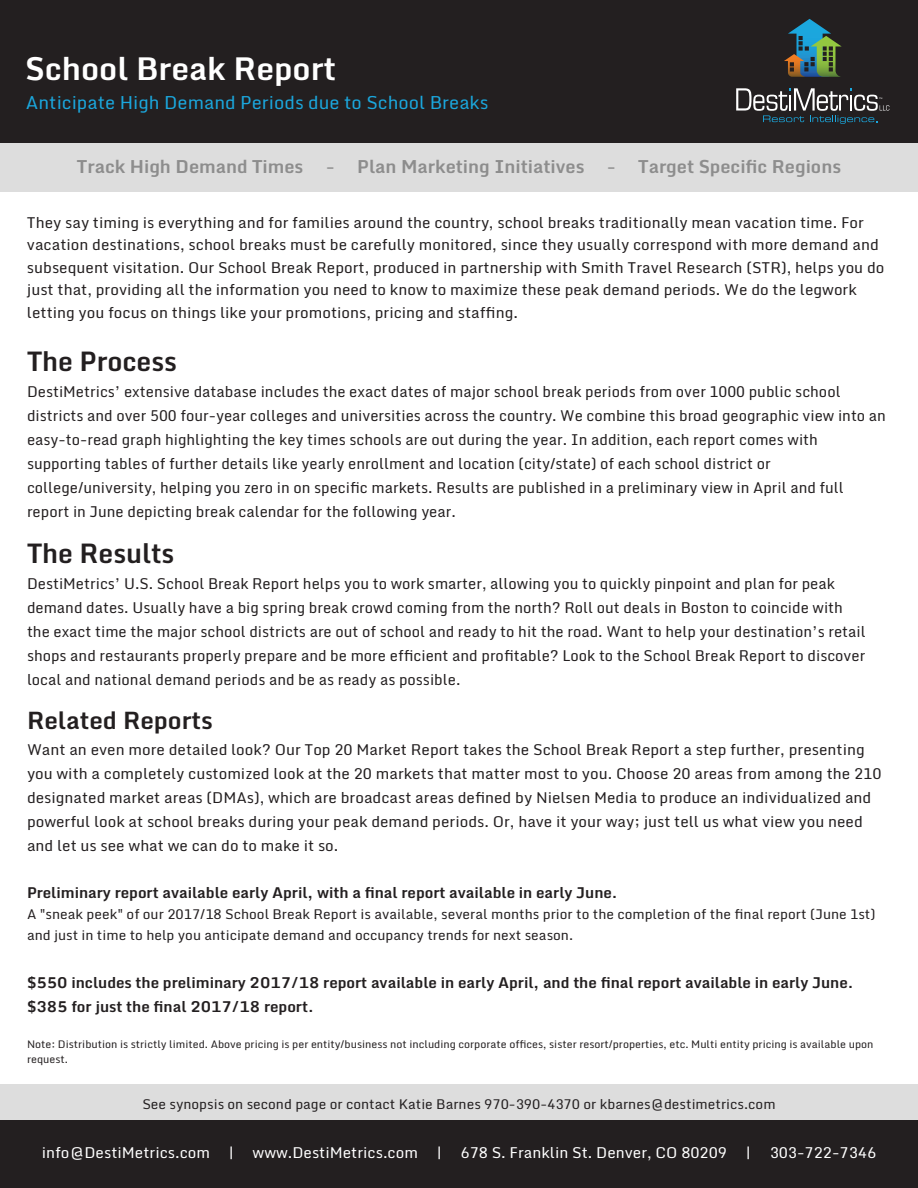
<style>
.page{position:relative;width:918px;height:1188px;background:#fff}
.page>*{position:absolute;margin:0;border:0;box-sizing:border-box;transform-origin:0 0}
.t1{font:700 31.5px "Monda";color:#fff}
.t2{font:700 27px "Monda";color:#231f20}
.t3{font:700 24px "Monda";color:#231f20}
.t4{font:700 18px "Monda";color:#8d8d8d}
.t5{font:18px "Monda";color:#1ba7dd}
.t6{font:15px/24px "Monda";color:#231f20}
.t7{font:700 15px/24px "Monda";color:#231f20}
.t8{font:15px "Monda";color:#fff}
.t9{font:13.5px/21px "Monda";color:#231f20}
.t10{font:10.5px/15px "Monda";color:#231f20}
</style>
<div class="page">
<div style="left:0;top:140px;width:918px;height:51px;background:#ddd"></div>
<div style="left:0;top:1084px;width:918px;height:40px;background:#ddd"></div>
<div style="left:0;top:0;width:918px;height:143px;background:#231f20"></div>
<div style="left:0;top:1120px;width:918px;height:68px;background:#231f20"></div>
<svg style="left:736px;top:88px;width:153px;height:36px"></svg>
<svg style="left:784px;top:19px;width:58px;height:58px"></svg>
<h1 class="t1" style="left:25px;top:42px;width:312px">School Break Report</h1>
<p class="t5" style="left:26px;top:91px;width:464px">Anticipate High Demand Periods due to School Breaks</p>
<p class="t4" style="left:77px;top:152px;width:228px">Track High Demand Times</p>
<p class="t4" style="left:326px;top:152px;width:260px">- Plan Marketing Initiatives</p>
<p class="t4" style="left:607px;top:152px;width:235px">- Target Specific Regions</p>
<p class="t6" style="left:27px;top:212px;width:859px;line-height:22.5px">They say timing is everything and for families around the country, school breaks traditionally mean vacation time. For vacation destinations, school breaks must be carefully monitored, since they usually correspond with more demand and subsequent visitation. Our School Break Report, produced in partnership with Smith Travel Research (STR), helps you do just that, providing all the information you need to know to maximize these peak demand periods. We do the legwork letting you focus on things like your promotions, pricing and staffing.</p>
<h2 class="t2" style="left:27px;top:338px;width:151px">The Process</h2>
<p class="t6" style="left:27px;top:380px;width:861px">DestiMetrics’ extensive database includes the exact dates of major school break periods from over 1000 public school districts and over 500 four-year colleges and universities across the country. We combine this broad geographic view into an easy-to-read graph highlighting the key times schools are out during the year. In addition, each report comes with supporting tables of further details like yearly enrollment and location (city/state) of each school district or college/university, helping you zero in on specific markets. Results are published in a preliminary view in April and full report in June depicting break calendar for the following year.</p>
<h2 class="t2" style="left:27px;top:530px;width:149px">The Results</h2>
<p class="t6" style="left:27px;top:572px;width:840px">DestiMetrics’ U.S. School Break Report helps you to work smarter, allowing you to quickly pinpoint and plan for peak demand dates. Usually have a big spring break crowd coming from the north? Roll out deals in Boston to coincide with the exact time the major school districts are out of school and ready to hit the road. Want to help your destination’s retail shops and restaurants properly prepare and be more efficient and profitable? Look to the School Break Report to discover local and national demand periods and be as ready as possible.</p>
<h3 class="t3" style="left:27px;top:700px;width:187px">Related Reports</h3>
<p class="t6" style="left:27px;top:738px;width:856px">Want an even more detailed look? Our Top 20 Market Report takes the School Break Report a step further, presenting you with a completely customized look at the 20 markets that matter most to you. Choose 20 areas from among the 210 designated market areas (DMAs), which are broadcast areas defined by Nielsen Media to produce an individualized and powerful look at school breaks during your peak demand periods. Or, have it your way; just tell us what view you need and let us see what we can do to make it so.</p>
<p class="t7" style="left:27px;top:880px;width:592px">Preliminary report available early April, with a final report available in early June.</p>
<p class="t9" style="left:27px;top:904px;width:850px">A "sneak peek" of our 2017/18 School Break Report is available, several months prior to the completion of the final report (June 1st) and just in time to help you anticipate demand and occupancy trends for next season.</p>
<p class="t7" style="left:27px;top:970px;width:828px">$550 includes the preliminary 2017/18 report available in early April, and the final report available in early June. $385 for just the final 2017/18 report.</p>
<p class="t10" style="left:27px;top:1037px;width:848px">Note: Distribution is strictly limited. Above pricing is per entity/business not including corporate offices, sister resort/properties, etc. Multi entity pricing is available upon request.</p>
<p class="t9" style="left:142px;top:1094px;width:635px">See synopsis on second page or contact Katie Barnes 970-390-4370 or kbarnes@destimetrics.com</p>
<p class="t8" style="left:42px;top:1143px;width:170px">info@DestiMetrics.com</p>
<p class="t8" style="left:229px;top:1143px;width:7px">|</p>
<p class="t8" style="left:253px;top:1143px;width:167px">www.DestiMetrics.com</p>
<p class="t8" style="left:437px;top:1143px;width:7px">|</p>
<p class="t8" style="left:461px;top:1143px;width:268px">678 S. Franklin St. Denver, CO 80209</p>
<p class="t8" style="left:746px;top:1143px;width:132px">| 303-722-7346</p>
</div>
